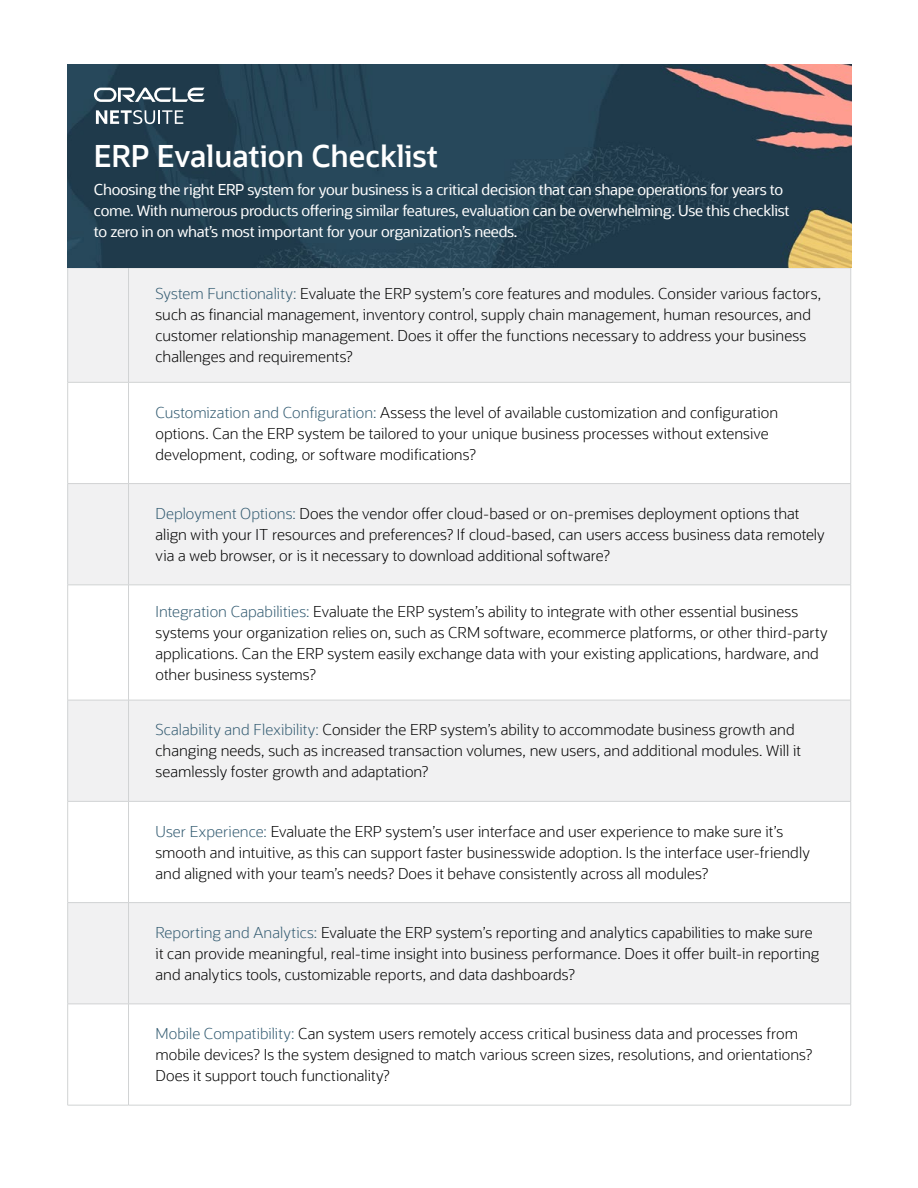
<style>
.page{position:relative;width:918px;height:1188px;background:#fff}
.page>*{position:absolute;margin:0;border:0;box-sizing:border-box;transform-origin:0 0}
.t1{font:600 30px "Oracle Sans";color:#fff}
.t2{font:300 15px/21px "Oracle Sans";color:#000}
.t3{font:15px/21px "Oracle Sans";letter-spacing:-.02em;color:#fff}
.s1{color:#345c72}
</style>
<div class="page">
<svg style="left:68px;top:269px;width:60px;height:532px"></svg>
<svg style="left:129px;top:269px;width:722px;height:532px;fill:#f1f1f2"></svg>
<div style="left:68px;top:903px;width:61px;height:101px;background:#f1f1f2"></div>
<div style="left:129px;top:903px;width:722px;height:101px;background:#f1f1f2"></div>
<hr style="left:67px;top:383px;width:1px;height:100px;background:#d1d3d4">
<hr style="left:67px;top:585px;width:1px;height:115px;background:#d1d3d4">
<hr style="left:128px;top:383px;width:1px;height:100px;background:#d1d3d4">
<hr style="left:851px;top:383px;width:1px;height:100px;background:#d1d3d4">
<hr style="left:128px;top:585px;width:1px;height:115px;background:#d1d3d4">
<hr style="left:851px;top:585px;width:1px;height:115px;background:#d1d3d4">
<hr style="left:67px;top:802px;width:1px;height:100px;background:#d1d3d4">
<hr style="left:128px;top:802px;width:1px;height:100px;background:#d1d3d4">
<hr style="left:851px;top:802px;width:1px;height:100px;background:#d1d3d4">
<hr style="left:67px;top:1004px;width:1px;height:101px;background:#d1d3d4">
<hr style="left:128px;top:1004px;width:1px;height:101px;background:#d1d3d4">
<hr style="left:851px;top:1004px;width:1px;height:101px;background:#d1d3d4">
<hr style="left:68px;top:268px;width:60px;height:1px;background:#d1d3d4">
<hr style="left:67px;top:268px;width:1px;height:114px;background:#d1d3d4">
<hr style="left:68px;top:382px;width:60px;height:1px;background:#d1d3d4">
<hr style="left:128px;top:268px;width:723px;height:1px;background:#d1d3d4">
<hr style="left:128px;top:268px;width:1px;height:114px;background:#d1d3d4">
<hr style="left:128px;top:382px;width:723px;height:1px;background:#d1d3d4">
<hr style="left:851px;top:268px;width:1px;height:114px;background:#d1d3d4">
<hr style="left:68px;top:483px;width:60px;height:1px;background:#d1d3d4">
<hr style="left:67px;top:484px;width:1px;height:101px;background:#d1d3d4">
<hr style="left:68px;top:585px;width:60px;height:1px;background:#d1d3d4">
<hr style="left:128px;top:483px;width:723px;height:1px;background:#d1d3d4">
<hr style="left:128px;top:484px;width:1px;height:101px;background:#d1d3d4">
<hr style="left:128px;top:585px;width:723px;height:1px;background:#d1d3d4">
<hr style="left:851px;top:484px;width:1px;height:101px;background:#d1d3d4">
<hr style="left:68px;top:700px;width:60px;height:1px;background:#d1d3d4">
<hr style="left:67px;top:700px;width:1px;height:101px;background:#d1d3d4">
<hr style="left:68px;top:801px;width:60px;height:1px;background:#d1d3d4">
<hr style="left:128px;top:700px;width:723px;height:1px;background:#d1d3d4">
<hr style="left:128px;top:700px;width:1px;height:101px;background:#d1d3d4">
<hr style="left:128px;top:801px;width:723px;height:1px;background:#d1d3d4">
<hr style="left:68px;top:902px;width:60px;height:1px;background:#d1d3d4">
<hr style="left:67px;top:903px;width:1px;height:101px;background:#d1d3d4">
<hr style="left:128px;top:902px;width:723px;height:1px;background:#d1d3d4">
<hr style="left:128px;top:903px;width:1px;height:101px;background:#d1d3d4">
<hr style="left:68px;top:1004px;width:61px;height:1px;background:#d1d3d4">
<hr style="left:129px;top:1004px;width:722px;height:1px;background:#d1d3d4">
<hr style="left:68px;top:1105px;width:61px;height:1px;background:#d1d3d4">
<hr style="left:129px;top:1105px;width:722px;height:1px;background:#d1d3d4">
<hr style="left:851px;top:700px;width:1px;height:101px;background:#d1d3d4">
<hr style="left:851px;top:903px;width:1px;height:101px;background:#d1d3d4">
<img style="left:68px;top:65px;width:783px;height:203px">
<svg style="left:96px;top:110px;width:87px;height:14px"></svg>
<svg style="left:94px;top:87px;width:111px;height:15px"></svg>
<h1 class="t1" style="left:94px;top:137px;width:346px">ERP Evaluation Checklist</h1>
<p class="t3" style="left:94px;top:179px;width:697px">Choosing the right ERP system for your business is a critical decision that can shape operations for years to come. With numerous products offering similar features, evaluation can be overwhelming. Use this checklist to zero in on what’s most important for your organization’s needs.</p>
<p class="t2" style="left:156px;top:283px;width:667px"><span class="s1">System Functionality:</span> Evaluate the ERP system’s core features and modules. Consider various factors, such as financial management, inventory control, supply chain management, human resources, and customer relationship management. Does it offer the functions necessary to address your business challenges and requirements?</p>
<p class="t2" style="left:156px;top:402px;width:624px"><span class="s1">Customization and Configuration:</span> Assess the level of available customization and configuration options. Can the ERP system be tailored to your unique business processes without extensive development, coding, or software modifications?</p>
<p class="t2" style="left:156px;top:503px;width:671px"><span class="s1">Deployment Options:</span> Does the vendor offer cloud-based or on-premises deployment options that align with your IT resources and preferences? If cloud-based, can users access business data remotely via a web browser, or is it necessary to download additional software?</p>
<p class="t2" style="left:156px;top:601px;width:674px"><span class="s1">Integration Capabilities:</span> Evaluate the ERP system’s ability to integrate with other essential business systems your organization relies on, such as CRM software, ecommerce platforms, or other third-party applications. Can the ERP system easily exchange data with your existing applications, hardware, and other business systems?</p>
<p class="t2" style="left:156px;top:720px;width:647px"><span class="s1">Scalability and Flexibility:</span> Consider the ERP system’s ability to accommodate business growth and changing needs, such as increased transaction volumes, new users, and additional modules. Will it seamlessly foster growth and adaptation?</p>
<p class="t2" style="left:156px;top:821px;width:656px"><span class="s1">User Experience:</span> Evaluate the ERP system’s user interface and user experience to make sure it’s smooth and intuitive, as this can support faster businesswide adoption. Is the interface user-friendly and aligned with your team’s needs? Does it behave consistently across all modules?</p>
<p class="t2" style="left:156px;top:922px;width:665px"><span class="s1">Reporting and Analytics:</span> Evaluate the ERP system’s reporting and analytics capabilities to make sure it can provide meaningful, real-time insight into business performance. Does it offer built-in reporting and analytics tools, customizable reports, and data dashboards?</p>
<p class="t2" style="left:156px;top:1023px;width:658px"><span class="s1">Mobile Compatibility:</span> Can system users remotely access critical business data and processes from mobile devices? Is the system designed to match various screen sizes, resolutions, and orientations?<br>Does it support touch functionality?</p>
</div>
